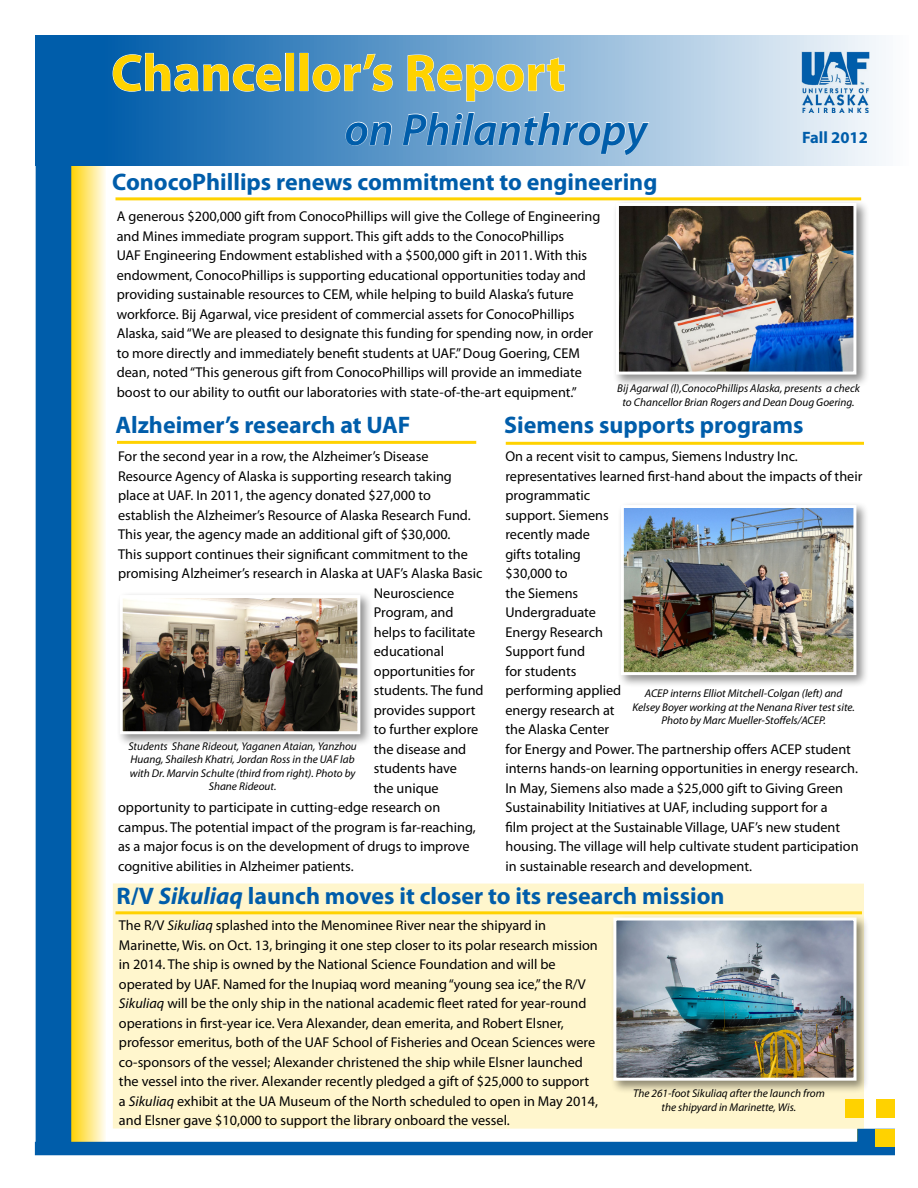
<style>
.page{position:relative;width:918px;height:1188px;background:#fff}
.page>*{position:absolute;margin:0;border:0;box-sizing:border-box;transform-origin:0 0}
.t1{font:700 52.5px "Myriad Pro";color:#ffd200}
.t2{font:italic 600 45px "Myriad Pro";color:#005daa}
.t3{font:700 24px "Myriad Pro";color:#005daa}
.t4{font:700 16.5px "Myriad Pro";color:#005daa}
.t5{font:14.25px/19.5px "Myriad Pro";color:#000}
.t6{font:italic 11.25px/13.5px "Myriad Pro";color:#000;text-align:center}
.s1{font-style:italic}
</style>
<div class="page">
<svg style="left:71px;top:166px;width:35px;height:962px;background:#fde67c"></svg>
<div style="left:36px;top:165px;width:35px;height:988px;background:#005daa"></div>
<div style="left:876px;top:1099px;width:18px;height:19px;background:#ffd200"></div>
<svg style="left:34px;top:1128px;width:861px;height:28px"></svg>
<svg style="left:36px;top:36px;width:846px;height:130px;background:#70a4cf"></svg>
<div style="left:876px;top:1129px;width:19px;height:17px;background:#ffd200"></div>
<div style="left:113px;top:883px;width:751px;height:246px;background:#fff6cd"></div>
<svg style="left:112px;top:53px;width:170px;height:39px;background:#3980bc"></svg>
<div style="left:285px;top:53px;width:9px;height:38px;border:1px solid #fff"></div>
<svg style="left:312px;top:54px;width:81px;height:38px;background:#639bca"></svg>
<svg style="left:407px;top:54px;width:158px;height:48px;background:#86b2d6"></svg>
<svg style="left:345px;top:122px;width:47px;height:24px"></svg>
<svg style="left:402px;top:112px;width:248px;height:44px;background:#93bada"></svg>
<hr style="left:116px;top:197px;width:745px;height:3px;background:#ffd200">
<hr style="left:117px;top:441px;width:359px;height:3px;background:#ffd200">
<hr style="left:506px;top:442px;width:358px;height:3px;background:#ffd200">
<div style="left:116px;top:592px;width:257px;height:155px;background:#000;opacity:.45"></div>
<img style="left:124px;top:599px;width:232px;height:131px">
<div style="left:120px;top:595px;width:240px;height:139px;border:3px solid #fff"></div>
<div style="left:610px;top:914px;width:260px;height:179px;background:#000;opacity:.45"></div>
<img style="left:617px;top:922px;width:236px;height:155px">
<div style="left:613px;top:918px;width:244px;height:163px;border:3px solid #fff"></div>
<hr style="left:116px;top:911px;width:746px;height:3px;background:#ffd200">
<div style="left:612px;top:200px;width:257px;height:187px;background:#000;opacity:.45"></div>
<img style="left:620px;top:207px;width:232px;height:164px">
<div style="left:616px;top:203px;width:240px;height:172px;border:3px solid #fff"></div>
<div style="left:617px;top:502px;width:252px;height:186px;background:#000;opacity:.45"></div>
<img style="left:625px;top:509px;width:227px;height:162px">
<div style="left:621px;top:505px;width:235px;height:170px;border:3px solid #fff"></div>
<h1 class="t1" style="left:111px;top:39px;width:456px">Chancellor’s Report</h1>
<h2 class="t2" style="left:345px;top:101px;width:304px">on Philanthropy</h2>
<h3 class="t3" style="left:112px;top:166px;width:547px">ConocoPhillips renews commitment to engineering</h3>
<p class="t4" style="left:802px;top:126px;width:67px">Fall 2012</p>
<p class="t5" style="left:117px;top:206px;width:485px">A generous $200,000 gift from ConocoPhillips will give the College of Engineering and Mines immediate program support. This gift adds to the ConocoPhillips<br>UAF Engineering Endowment established with a $500,000 gift in 2011. With this endowment, ConocoPhillips is supporting educational opportunities today and providing sustainable resources to CEM, while helping to build Alaska’s future workforce. Bij Agarwal, vice president of commercial assets for ConocoPhillips Alaska, said “We are pleased to designate this funding for spending now, in order to more directly and immediately benefit students at UAF.” Doug Goering, CEM dean, noted “This generous gift from ConocoPhillips will provide an immediate boost to our ability to outfit our laboratories with state-of-the-art equipment.”</p>
<p class="t6" style="left:617px;top:381px;width:244px">Bij Agarwal (l),ConocoPhillips Alaska, presents a check to Chancellor Brian Rogers and Dean Doug Goering.</p>
<h3 class="t3" style="left:116px;top:409px;width:297px">Alzheimer’s research at UAF</h3>
<p class="t5" style="left:118px;top:447px;width:312px">For the second year in a row, the Alzheimer’s Disease</p>
<p class="t5" style="left:118px;top:466px;width:335px">Resource Agency of Alaska is supporting research taking</p>
<p class="t5" style="left:118px;top:486px;width:314px">place at UAF. In 2011, the agency donated $27,000 to</p>
<p class="t5" style="left:118px;top:505px;width:354px">establish the Alzheimer’s Resource of Alaska Research Fund.</p>
<p class="t5" style="left:118px;top:524px;width:334px">This year, the agency made an additional gift of $30,000.</p>
<p class="t5" style="left:118px;top:544px;width:351px">This support continues their significant commitment to the</p>
<p class="t5" style="left:118px;top:563px;width:366px">promising Alzheimer’s research in Alaska at UAF’s Alaska Basic</p>
<p class="t5" style="left:374px;top:583px;width:82px">Neuroscience</p>
<p class="t5" style="left:374px;top:602px;width:81px">Program, and</p>
<p class="t5" style="left:374px;top:622px;width:103px">helps to facilitate</p>
<p class="t5" style="left:374px;top:641px;width:72px">educational</p>
<p class="t5" style="left:374px;top:661px;width:102px">opportunities for</p>
<p class="t5" style="left:374px;top:680px;width:111px">students. The fund</p>
<p class="t5" style="left:374px;top:700px;width:103px">provides support</p>
<p class="t5" style="left:374px;top:719px;width:106px">to further explore</p>
<p class="t5" style="left:374px;top:739px;width:94px">the disease and</p>
<p class="t5" style="left:374px;top:758px;width:85px">students have</p>
<p class="t5" style="left:374px;top:778px;width:66px">the unique</p>
<p class="t5" style="left:118px;top:797px;width:324px">opportunity to participate in cutting-edge research on</p>
<p class="t5" style="left:118px;top:817px;width:359px">campus. The potential impact of the program is far-reaching,</p>
<p class="t5" style="left:118px;top:836px;width:353px">as a major focus is on the development of drugs to improve</p>
<p class="t5" style="left:118px;top:856px;width:237px">cognitive abilities in Alzheimer patients.</p>
<p class="t6" style="left:128px;top:739px;width:230px">Students Shane Rideout, Yaganen Ataian, Yanzhou Huang, Shailesh Khatri, Jordan Ross in the UAF lab with Dr. Marvin Schulte (third from right). Photo by Shane Rideout.</p>
<h3 class="t3" style="left:504px;top:409px;width:301px">Siemens supports programs</h3>
<p class="t5" style="left:505px;top:447px;width:358px">On a recent visit to campus, Siemens Industry Inc. representatives learned first-hand about the impacts of their programmatic<br>support. Siemens<br>recently made<br>gifts totaling<br>$30,000 to<br>the Siemens<br>Undergraduate<br>Energy Research<br>Support fund<br>for students<br>performing applied<br>energy research at<br>the Alaska Center<br>for Energy and Power. The partnership offers ACEP student interns hands-on learning opportunities in energy research.<br>In May, Siemens also made a $25,000 gift to Giving Green<br>Sustainability Initiatives at UAF, including support for a<br>film project at the Sustainable Village, UAF’s new student housing. The village will help cultivate student participation in sustainable research and development.</p>
<p class="t6" style="left:633px;top:687px;width:224px">ACEP interns Elliot Mitchell-Colgan (left) and<br>Kelsey Boyer working at the Nenana River test site.<br>Photo by Marc Mueller-Stoffels/ACEP.</p>
<h3 class="t3" style="left:117px;top:880px;width:610px">R/V <span class="s1">Sikuliaq</span> launch moves it closer to its research mission</h3>
<p class="t5" style="left:119px;top:916px;width:481px">The R/V <span class="s1">Sikuliaq</span> splashed into the Menominee River near the shipyard in Marinette, Wis. on Oct. 13, bringing it one step closer to its polar research mission in 2014. The ship is owned by the National Science Foundation and will be operated by UAF. Named for the Inupiaq word meaning “young sea ice,” the R/V <span class="s1">Sikuliaq</span> will be the only ship in the national academic fleet rated for year-round operations in first-year ice. Vera Alexander, dean emerita, and Robert Elsner, professor emeritus, both of the UAF School of Fisheries and Ocean Sciences were co-sponsors of the vessel; Alexander christened the ship while Elsner launched the vessel into the river. Alexander recently pledged a gift of $25,000 to support a <span class="s1">Sikuliaq</span> exhibit at the UA Museum of the North scheduled to open in May 2014, and Elsner gave $10,000 to support the library onboard the vessel.</p>
<p class="t6" style="left:633px;top:1087px;width:193px">The 261-foot Sikuliaq after the launch from the shipyard in Marinette, Wis.</p>
</div>
